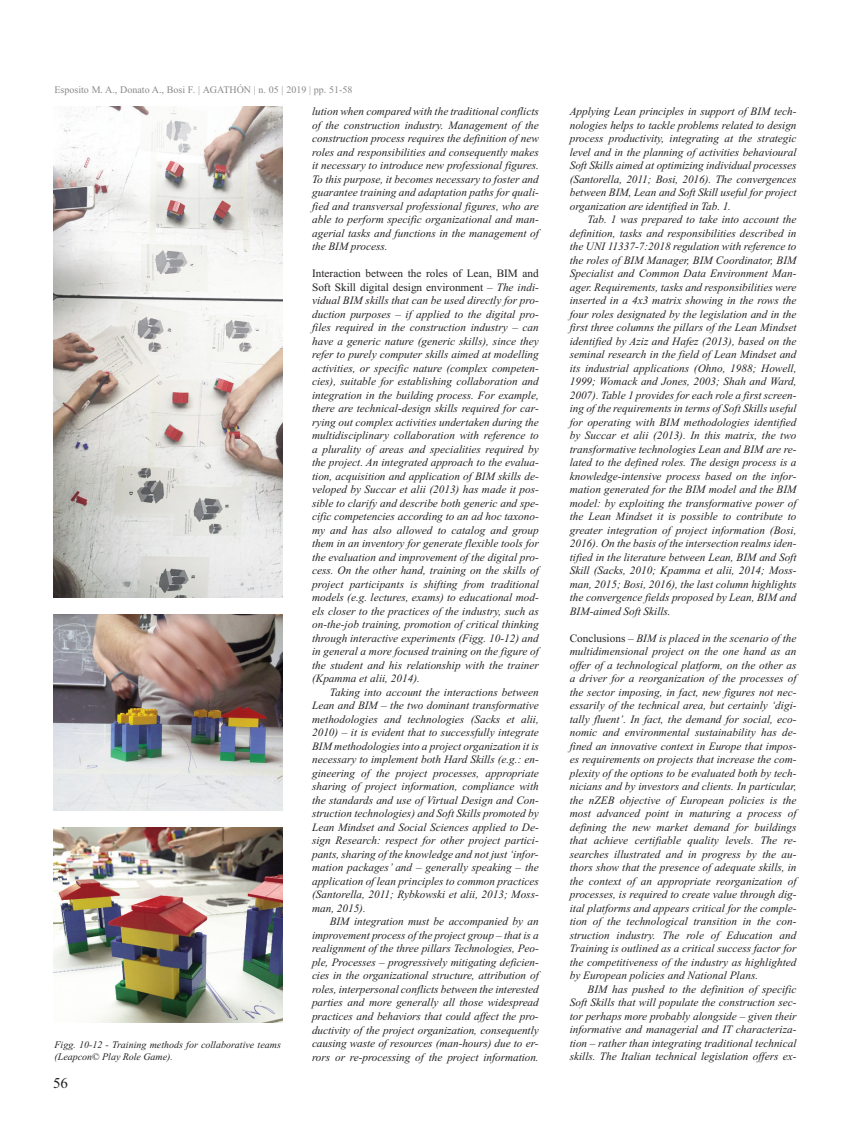
<style>
.page{position:relative;width:851px;height:1134px;background:#fff}
.page>*{position:absolute;margin:0;border:0;box-sizing:border-box;transform-origin:0 0}
.t1{font:15px "Times New Roman";color:#231f20}
.t2{font:italic 11.25px/13.5px "Times New Roman";color:#231f20;text-align:justify}
.t3{font:italic 10px/12px "Times New Roman";color:#231f20}
.t4{font:10px "Times New Roman";color:#8a8989}
.s1{font-style:normal}
</style>
<div class="page">
<img style="left:53px;top:828px;width:229px;height:195px">
<img style="left:53px;top:615px;width:229px;height:195px">
<img style="left:53px;top:106px;width:229px;height:491px">
<p class="t4" style="left:54px;top:84px;width:299px">Esposito M. A., Donato A., Bosi F. | AGATHÓN | n. 05 | 2019 | pp. 51-58</p>
<p class="t3" style="left:54px;top:1039px;width:228px">Figg. 10-12 - training methods for collaborative teams (Leapcon© Play role Game).</p>
<h1 class="t1" style="left:53px;top:1074px;width:16px">56</h1>
<p class="t2" style="left:312px;top:105px;width:229px">lution when compared with the traditional conflicts of the construction industry. Management of the construction process requires the definition of new roles and responsibilities and consequently makes it necessary to introduce new professional figures. to this purpose, it becomes necessary to foster and guarantee training and adaptation paths for quali&shy;fied and transversal professional figures, who are able to perform specific organizational and man&shy;agerial tasks and functions in the management of the bIM process.</p>
<p class="t2" style="left:312px;top:267px;width:229px"><span class="s1">Interaction between the roles of Lean, BIM and Soft Skill digital design environment</span> – the indi&shy;vidual bIM skills that can be used directly for pro&shy;duction purposes – if applied to the digital pro&shy;files required in the construction industry – can have a generic nature (generic skills), since they refer to purely computer skills aimed at modelling activities, or specific nature (complex competen&shy;cies), suitable for establishing collaboration and integration in the building process. For example, there are technical-design skills required for car&shy;rying out complex activities undertaken during the multidisciplinary collaboration with reference to a plurality of areas and specialities required by the project. An integrated approach to the evalua&shy;tion, acquisition and application of bIM skills de&shy;veloped by succar et alii (2013) has made it pos&shy;sible to clarify and describe both generic and spe&shy;cific competencies according to an ad hoc taxono&shy;my and has also allowed to catalog and group them in an inventory for generate flexible tools for the evaluation and improvement of the digital pro&shy;cess. on the other hand, training on the skills of project participants is shifting from traditional models (e.g. lectures, exams) to educational mod&shy;els closer to the practices of the industry, such as on-the-job training, promotion of critical thinking through interactive experiments (Figg. 10-12) and in general a more focused training on the figure of the student and his relationship with the trainer (Kpamma et alii, 2014).</p>
<p class="t2" style="left:312px;top:685px;width:229px;text-indent:18px">taking into account the interactions between Lean and bIM – the two dominant transformative methodologies and technologies (sacks et alii, 2010) – it is evident that to successfully integrate bIM methodologies into a project organization it is necessary to implement both Hard skills (e.g.: en&shy;gineering of the project processes, appropriate sharing of project information, compliance with the standards and use of Virtual design and con&shy;struction technologies) and soft skills promoted by Lean Mindset and social sciences applied to de&shy;sign research: respect for other project partici&shy;pants, sharing of the knowledge and not just ‘infor&shy;mation packages’ and – generally speaking – the application of lean principles to common practices (santorella, 2011; rybkowski et alii, 2013; Moss&shy;man, 2015).</p>
<p class="t2" style="left:312px;top:915px;width:229px;text-indent:18px">bIM integration must be accompanied by an improvement process of the project group – that is a realignment of the three pillars technologies, Peo&shy;ple, Processes – progressively mitigating deficien&shy;cies in the organizational structure, attribution of roles, interpersonal conflicts between the interested parties and more generally all those widespread practices and behaviors that could affect the pro&shy;ductivity of the project organization, consequently causing waste of resources (man-hours) due to er&shy;rors or re-processing of the project information.</p>
<p class="t2" style="left:569px;top:105px;width:228px">Applying Lean principles in support of bIM tech&shy;nologies helps to tackle problems related to design process productivity, integrating at the strategic level and in the planning of activities behavioural soft skills aimed at optimizing individual processes (santorella, 2011; bosi, 2016). the convergences between bIM, Lean and soft skill useful for project organization are identified in tab. 1.</p>
<p class="t2" style="left:569px;top:213px;width:229px;text-indent:18px">tab. 1 was prepared to take into account the definition, tasks and responsibilities described in the UNI 11337-7:2018 regulation with reference to the roles of bIM Manager, bIM coordinator, bIM specialist and common data environment Man&shy;ager. requirements, tasks and responsibilities were inserted in a 4x3 matrix showing in the rows the four roles designated by the legislation and in the first three columns the pillars of the Lean Mindset identified by Aziz and Hafez (2013), based on the seminal research in the field of Lean Mindset and its industrial applications (ohno, 1988; Howell, 1999; womack and Jones, 2003; shah and ward, 2007). table 1 provides for each role a first screen&shy;ing of the requirements in terms of soft skills useful for operating with bIM methodologies identified by succar et alii (2013). In this matrix, the two transformative technologies Lean and bIM are re&shy;lated to the defined roles. the design process is a knowledge-intensive process based on the infor&shy;mation generated for the bIM model and the bIM model: by exploiting the transformative power of the Lean Mindset it is possible to contribute to greater integration of project information (bosi, 2016). on the basis of the intersection realms iden&shy;tified in the literature between Lean, bIM and soft skill (sacks, 2010; Kpamma et alii, 2014; Moss&shy;man, 2015; bosi, 2016), the last column highlights the convergence fields proposed by Lean, bIM and bIM-aimed soft skills.</p>
<p class="t2" style="left:569px;top:631px;width:229px"><span class="s1">Conclusions –</span> bIM is placed in the scenario of the multidimensional project on the one hand as an offer of a technological platform, on the other as a driver for a reorganization of the processes of the sector imposing, in fact, new figures not nec&shy;essarily of the technical area, but certainly ‘digi&shy;tally fluent’. In fact, the demand for social, eco&shy;nomic and environmental sustainability has de&shy;fined an innovative context in europe that impos&shy;es requirements on projects that increase the com&shy;plexity of the options to be evaluated both by tech&shy;nicians and by investors and clients. In particular, the nZeb objective of european policies is the most advanced point in maturing a process of defining the new market demand for buildings that achieve certifiable quality levels. the re&shy;searches illustrated and in progress by the au&shy;thors show that the presence of adequate skills, in the context of an appropriate reorganization of processes, is required to create value through dig&shy;ital platforms and appears critical for the comple&shy;tion of the technological transition in the con&shy;struction industry. the role of education and training is outlined as a critical success factor for the competitiveness of the industry as highlighted by european policies and National Plans.</p>
<p class="t2" style="left:569px;top:982px;width:228px;text-indent:18px">bIM has pushed to the definition of specific soft skills that will populate the construction sec&shy;tor perhaps more probably alongside – given their informative and managerial and It characteriza&shy;tion – rather than integrating traditional technical skills. the Italian technical legislation offers ex-</p>
</div>
